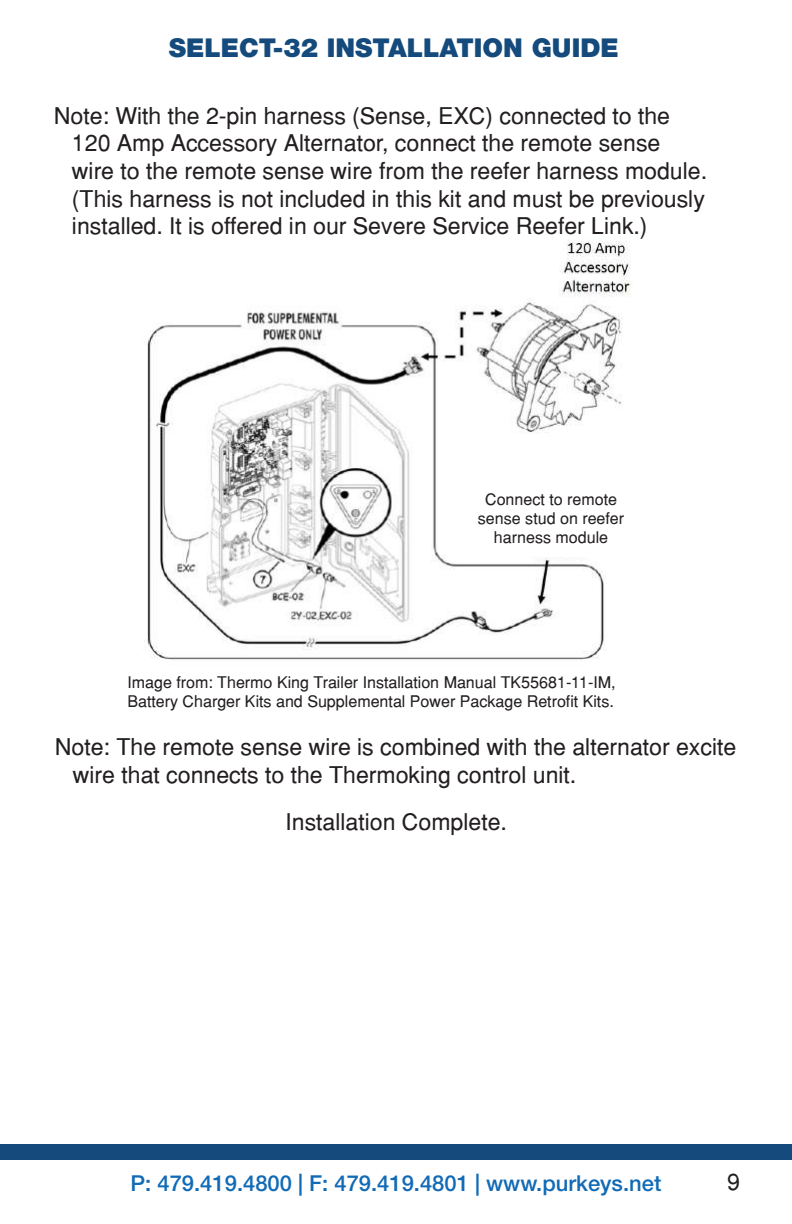
<style>
.page{position:relative;width:792px;height:1224px;background:#fff}
.page>*{position:absolute;margin:0;border:0;box-sizing:border-box;transform-origin:0 0}
.t1{font:900 26px "Helvetica Neue LT Std";color:#144a7c}
.t2{font:23px/27.6px "Helvetica";color:#231f20}
.t3{font:500 22px "Helvetica Neue LT Std";color:#116ab5}
.t4{font:16px/19.2px "Helvetica";color:#231f20}
</style>
<div class="page">
<div style="left:0;top:1144px;width:792px;height:16px;background:#144a7c"></div>
<img style="left:144px;top:241px;width:487px;height:419px">
<div style="left:462px;top:478px;width:178px;height:79px;background:#fff"></div>
<p class="t1" style="left:169px;top:32px;width:452px">SELECT-32 INSTALLATION GUIDE</p>
<p class="t2" style="left:72px;top:102px;width:637px;text-indent:-18px">Note: With the 2-pin harness (Sense, EXC) connected to the 120 Amp Accessory Alternator, connect the remote sense wire to the remote sense wire from the reefer harness module. (This harness is not included in this kit and must be previously installed. It is offered in our Severe Service Reefer Link.)</p>
<p class="t4" style="left:478px;top:489px;width:148px;text-align:center">Connect to remote sense stud on reefer harness module</p>
<p class="t4" style="left:127px;top:673px;width:490px">Image from: Thermo King Trailer Installation Manual TK55681-11-IM,<br>Battery Charger Kits and Supplemental Power Package Retrofit Kits.</p>
<p class="t2" style="left:73px;top:733px;width:665px;text-indent:-18px">Note: The remote sense wire is combined with the alternator excite wire that connects to the Thermoking control unit.</p>
<p class="t2" style="left:285px;top:807px;width:223px">Installation Complete.</p>
<p class="t3" style="left:131px;top:1170px;width:532px">P: 479.419.4800 | F: 479.419.4801 | www.purkeys.net</p>
<p class="t2" style="left:727px;top:1167px;width:14px">9</p>
</div>
